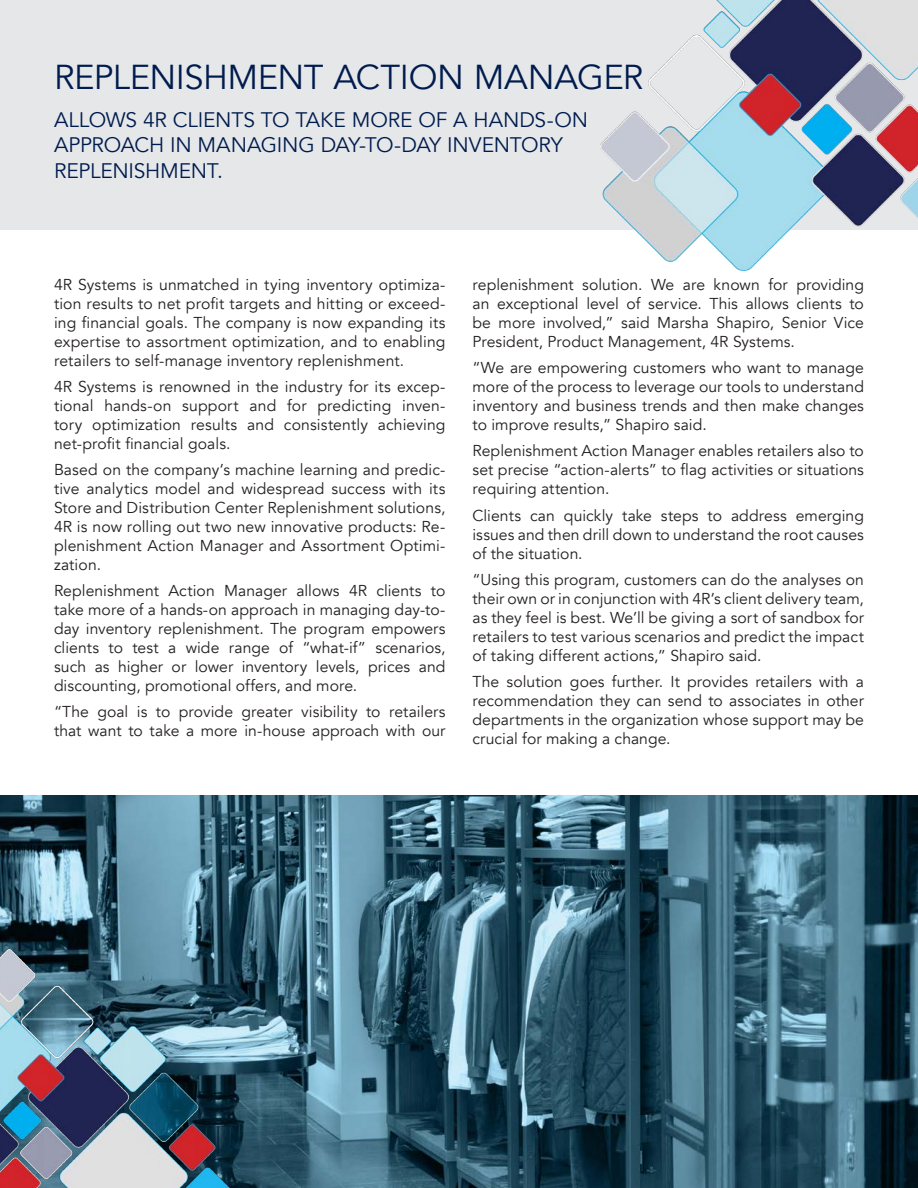
<style>
.page{position:relative;width:918px;height:1188px;background:#fff}
.page>*{position:absolute;margin:0;border:0;box-sizing:border-box;transform-origin:0 0}
.HEADING_1{font:34.5px "Avenir";letter-spacing:-.01em;color:#001c4e}
.HEADING_1-2{font:21px/25.2px "Avenir";letter-spacing:-.01em;color:#001c4e}
.BODY_TEXT{font:15.75px/18.9px "Avenir";letter-spacing:.005em;color:#231f20;text-align:justify}
</style>
<div class="page">
<div style="left:0;top:0;width:918px;height:230px;background:#e6e7e9"></div>
<img style="left:600px;top:0;width:318px;height:270px">
<img style="left:0;top:795px;width:918px;height:393px">
<img style="left:0;top:949px;width:241px;height:239px">
<p class="HEADING_1" style="left:54px;top:56px;width:591px">REPLENISHMENT ACTION MANAGER</p>
<p class="HEADING_1-2" style="left:54px;top:108px;width:536px">ALLOWS 4R CLIENTS TO TAKE MORE OF A HANDS-ON<br>APPROACH IN MANAGING DAY-TO-DAY INVENTORY<br>REPLENISHMENT.</p>
<p class="BODY_TEXT" style="left:54px;top:276px;width:393px">4R Systems is unmatched in tying inventory optimiza&shy;tion results to net profit targets and hitting or exceed&shy;ing financial goals. The company is now expanding its expertise to assortment optimization, and to enabling retailers to self-manage inventory replenishment.</p>
<p class="BODY_TEXT" style="left:54px;top:378px;width:393px">4R Systems is renowned in the industry for its excep&shy;tional hands-on support and for predicting inven&shy;tory optimization results and consistently achieving net-profit financial goals.</p>
<p class="BODY_TEXT" style="left:54px;top:461px;width:393px">Based on the company’s machine learning and predic&shy;tive analytics model and widespread success with its Store and Distribution Center Replenishment solutions, 4R is now rolling out two new innovative products: Re&shy;plenishment Action Manager and Assortment Optimi&shy;zation.</p>
<p class="BODY_TEXT" style="left:54px;top:582px;width:393px">Replenishment Action Manager allows 4R clients to take more of a hands-on approach in managing day-to&shy;day inventory replenishment. The program empowers clients to test a wide range of “what-if” scenarios, such as higher or lower inventory levels, prices and discounting, promotional offers, and more.</p>
<p class="BODY_TEXT" style="left:54px;top:703px;width:393px">“The goal is to provide greater visibility to retailers that want to take a more in-house approach with our</p>
<p class="BODY_TEXT" style="left:472px;top:276px;width:393px">replenishment solution. We are known for providing an exceptional level of service. This allows clients to be more involved,” said Marsha Shapiro, Senior Vice President, Product Management, 4R Systems.</p>
<p class="BODY_TEXT" style="left:472px;top:359px;width:393px">“We are empowering customers who want to manage more of the process to leverage our tools to understand inventory and business trends and then make changes to improve results,” Shapiro said.</p>
<p class="BODY_TEXT" style="left:472px;top:442px;width:393px">Replenishment Action Manager enables retailers also to set precise “action-alerts” to flag activities or situations requiring attention.</p>
<p class="BODY_TEXT" style="left:472px;top:506px;width:393px">Clients can quickly take steps to address emerging issues and then drill down to understand the root causes of the situation.</p>
<p class="BODY_TEXT" style="left:472px;top:570px;width:393px">“Using this program, customers can do the analyses on their own or in conjunction with 4R’s client delivery team, as they feel is best. We’ll be giving a sort of sandbox for retailers to test various scenarios and predict the impact of taking different actions,” Shapiro said.</p>
<p class="BODY_TEXT" style="left:472px;top:672px;width:393px">The solution goes further. It provides retailers with a recommendation they can send to associates in other departments in the organization whose support may be crucial for making a change.</p>
</div>
